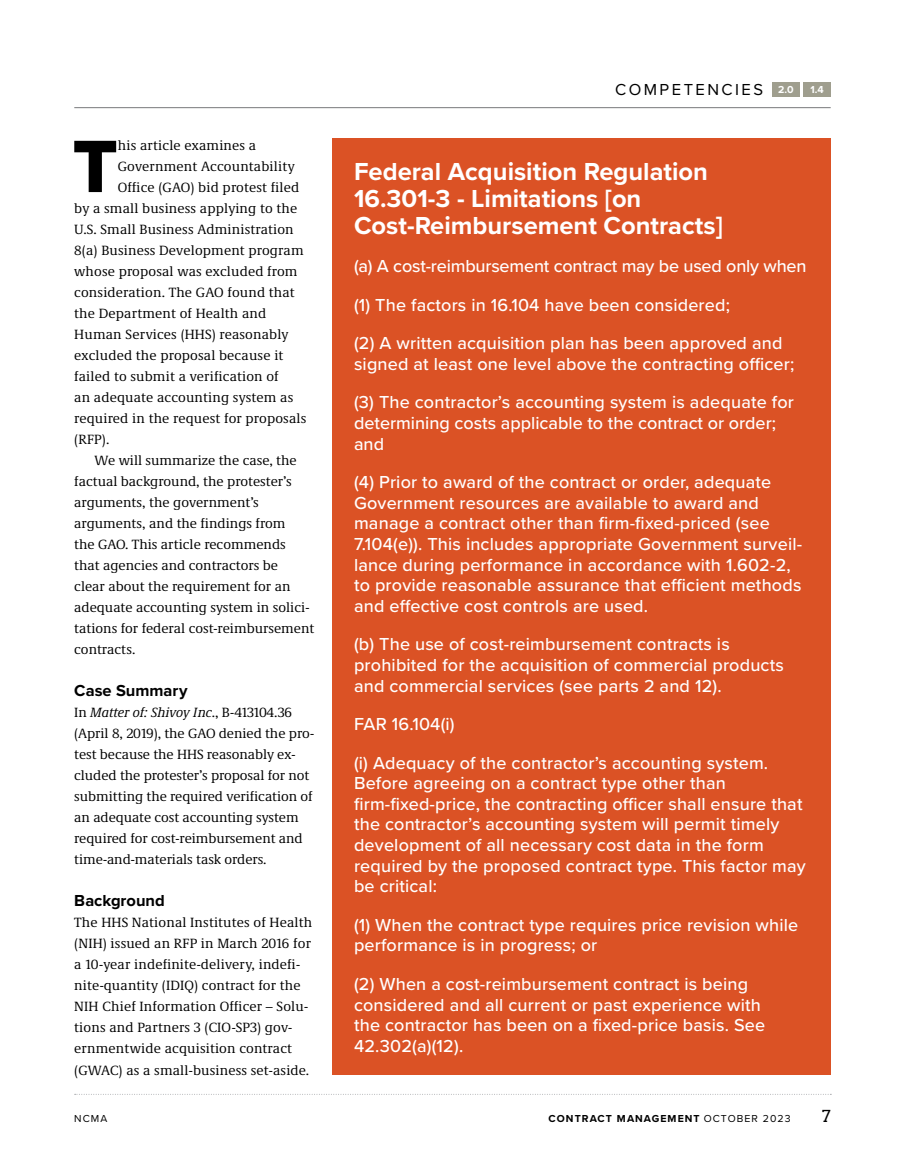
<style>
.page{position:relative;width:905px;height:1175px;background:#fff}
.page>*{position:absolute;margin:0;border:0;box-sizing:border-box;transform-origin:0 0}
.t1{font:76.8px "Proxima Nova Extrabld";color:#000}
.t2{font:700 25.5px/27px "Proxima Nova";color:#fff}
.t3{font:500 18px/20.7px "Proxima Nova";letter-spacing:.01em;color:#fff}
.t4{font:700 16.5px "Proxima Nova";color:#000}
.t5{font:16.5px "Proxima Nova";letter-spacing:.15em;color:#000}
.t6{font:16.5px "Arvo";color:#000}
.t7{font:13.8px/21px "Demos Next Pro";letter-spacing:.01em;color:#000}
.t8{font:700 10.5px "Proxima Nova";letter-spacing:.1em;color:#000}
.t9{font:10.5px "Proxima Nova";color:#000}
.t10{font:700 10.5px "Proxima Nova";color:#fff}
.s1{font-style:italic}
.s2{font-weight:700;font-size:10.5px;color:#fff}
.s3{font-weight:400}
</style>
<div class="page">
<hr style="left:74px;top:107px;width:756px;height:1px;background:#77787b">
<svg style="left:75px;top:1094px;width:756px;height:1px"></svg>
<div style="left:772px;top:82px;width:27px;height:15px;background:#9f9e8e"></div>
<div style="left:803px;top:82px;width:27px;height:15px;background:#9f9e8e"></div>
<div style="left:332px;top:138px;width:498px;height:936px;background:#db5225"></div>
<h1 class="t1" style="left:73px;top:109px;width:47px">T</h1>
<p class="t7" style="left:118px;top:134px;width:140px">his article examines a</p>
<p class="t7" style="left:118px;top:155px;width:178px">Government Accountability</p>
<p class="t7" style="left:118px;top:176px;width:183px">Office (GAO) bid protest filed</p>
<p class="t7" style="left:74px;top:197px;width:224px">by a small business applying to the</p>
<p class="t7" style="left:74px;top:218px;width:221px">U.S. Small Business Administration</p>
<p class="t7" style="left:74px;top:239px;width:231px">8(a) Business Development program</p>
<p class="t7" style="left:74px;top:260px;width:225px">whose proposal was excluded from</p>
<p class="t7" style="left:74px;top:281px;width:222px">consideration. The GAO found that</p>
<p class="t7" style="left:74px;top:302px;width:193px">the Department of Health and</p>
<p class="t7" style="left:74px;top:323px;width:216px">Human Services (HHS) reasonably</p>
<p class="t7" style="left:74px;top:344px;width:211px">excluded the proposal because it</p>
<p class="t7" style="left:74px;top:365px;width:206px">failed to submit a verification of</p>
<p class="t7" style="left:74px;top:386px;width:220px">an adequate accounting system as</p>
<p class="t7" style="left:74px;top:407px;width:233px">required in the request for proposals</p>
<p class="t7" style="left:74px;top:428px;width:37px">(RFP).</p>
<p class="t7" style="left:94px;top:449px;width:204px">We will summarize the case, the</p>
<p class="t7" style="left:74px;top:470px;width:219px">factual background, the protester’s</p>
<p class="t7" style="left:74px;top:491px;width:186px">arguments, the government’s</p>
<p class="t7" style="left:74px;top:512px;width:213px">arguments, and the findings from</p>
<p class="t7" style="left:74px;top:533px;width:213px">the GAO. This article recommends</p>
<p class="t7" style="left:74px;top:554px;width:205px">that agencies and contractors be</p>
<p class="t7" style="left:74px;top:575px;width:218px">clear about the requirement for an</p>
<p class="t7" style="left:74px;top:596px;width:237px">adequate accounting system in solici-</p>
<p class="t7" style="left:74px;top:617px;width:241px">tations for federal cost-reimbursement</p>
<p class="t7" style="left:74px;top:638px;width:63px">contracts.</p>
<p class="t4" style="left:74px;top:678px;width:115px">Case Summary</p>
<p class="t7" style="left:74px;top:701px;width:241px">In <span class="s1">Matter of: Shivoy Inc</span>., B-413104.36 (April 8, 2019), the GAO denied the pro&shy;test because the HHS reasonably ex&shy;cluded the protester’s proposal for not submitting the required verification of an adequate cost accounting system required for cost-reimbursement and time-and-materials task orders.</p>
<p class="t4" style="left:74px;top:888px;width:92px">Background</p>
<p class="t7" style="left:74px;top:911px;width:239px">The HHS National Institutes of Health (NIH) issued an RFP in March 2016 for a 10-year indefinite-delivery, indefi&shy;nite-quantity (IDIQ) contract for the NIH Chief Information Officer – Solu&shy;tions and Partners 3 (CIO-SP3) gov&shy;ernmentwide acquisition contract (GWAC) as a small-business set-aside.</p>
<p class="t5" style="left:615px;top:80px;width:180px">COMPETENCIES <span class="s2">2.0</span></p>
<p class="t10" style="left:810px;top:81px;width:15px">1.4</p>
<h2 class="t2" style="left:354px;top:157px;width:370px">Federal Acquisition Regulation<br>16.301-3 - Limitations [on<br>Cost-Reimbursement Contracts]</h2>
<p class="t3" style="left:354px;top:246px;width:454px;line-height:38.4px">(a) A cost-reimbursement contract may be used only when (1) The factors in 16.104 have been considered;<br>(2) A written acquisition plan has been approved and</p>
<p class="t3" style="left:354px;top:344px;width:442px;line-height:38.4px">signed at least one level above the contracting officer; (3) The contractor’s accounting system is adequate for</p>
<p class="t3" style="left:354px;top:412px;width:423px">determining costs applicable to the contract or order; and</p>
<p class="t3" style="left:354px;top:471px;width:449px">(4) Prior to award of the contract or order, adequate Government resources are available to award and manage a contract other than firm-fixed-priced (see 7.104(e)). This includes appropriate Government surveil&shy;lance during performance in accordance with 1.602-2, to provide reasonable assurance that efficient methods and effective cost controls are used.</p>
<p class="t3" style="left:354px;top:633px;width:431px">(b) The use of cost-reimbursement contracts is prohibited for the acquisition of commercial products and commercial services (see parts 2 and 12).</p>
<p class="t3" style="left:354px;top:704px;width:416px;line-height:38.4px">FAR 16.104(i)<br>(i) Adequacy of the contractor’s accounting system.</p>
<p class="t3" style="left:354px;top:772px;width:453px">Before agreeing on a contract type other than firm-fixed-price, the contracting officer shall ensure that the contractor’s accounting system will permit timely development of all necessary cost data in the form required by the proposed contract type. This factor may be critical:</p>
<p class="t3" style="left:354px;top:913px;width:446px">(1) When the contract type requires price revision while performance is in progress; or</p>
<p class="t3" style="left:354px;top:972px;width:413px">(2) When a cost-reimbursement contract is being considered and all current or past experience with the contractor has been on a fixed-price basis. See 42.302(a)(12).</p>
<p class="t9" style="left:74px;top:1112px;width:35px">NCMA</p>
<p class="t8" style="left:548px;top:1110px;width:243px">CONTRACT MANAGEMENT <span class="s3">OCTOBER 2023</span></p>
<p class="t6" style="left:822px;top:1105px;width:10px">7</p>
</div>
